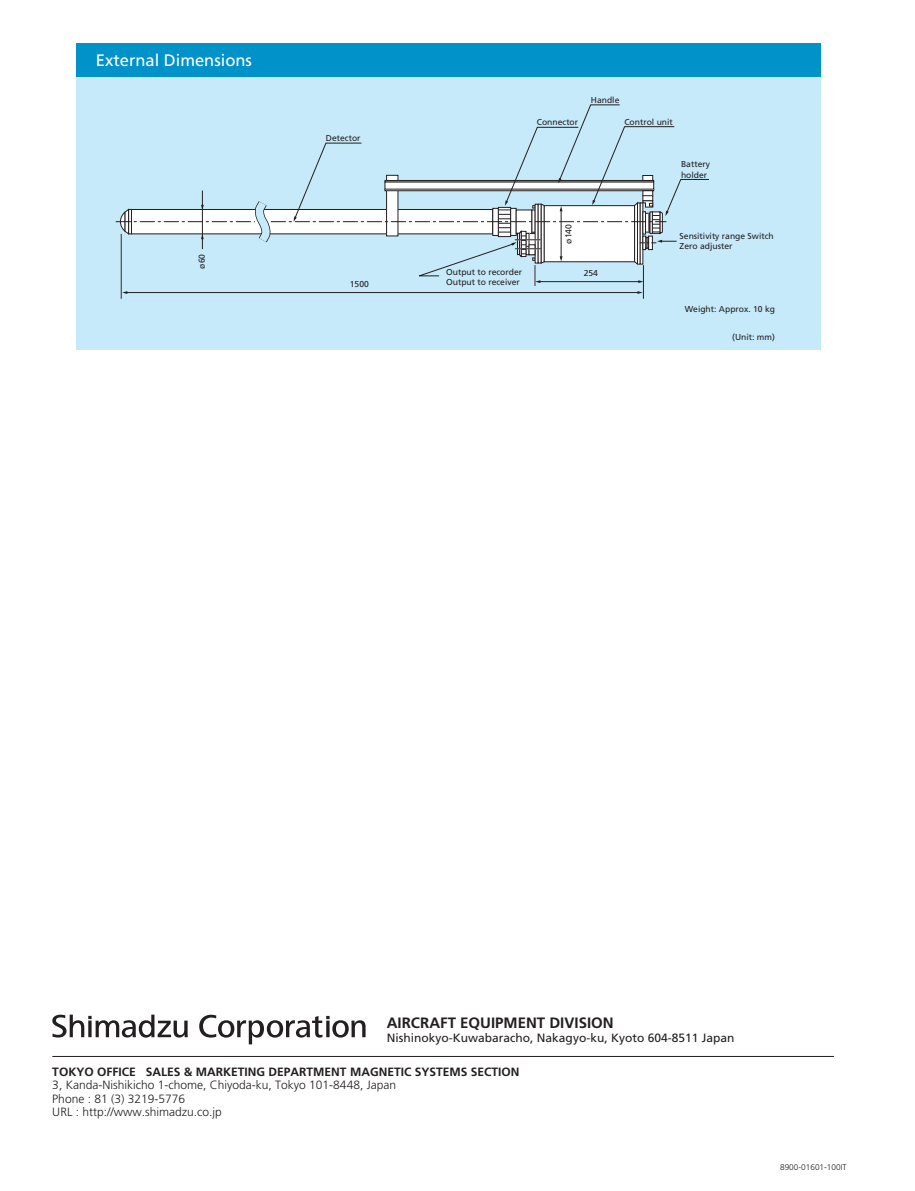
<style>
.page{position:relative;width:915px;height:1191px;background:#fff}
.page>*{position:absolute;margin:0;border:0;box-sizing:border-box;transform-origin:0 0}
.t1{font:16.65px "Frutiger";color:#fff}
.t2{font:700 15px "Frutiger";color:#231f20}
.t3{font:300 12px/13.5px "Frutiger";color:#231f20}
.t4{font:700 12px "Frutiger";color:#231f20}
.t5{font:12px "Frutiger";color:#231f20}
.t6{font:8.55px/10.2px "Frutiger";color:#231f20}
.t7{font:300 8.25px "Frutiger";color:#231f20}
</style>
<div class="page">
<hr style="left:52px;top:1056px;width:781px;height:1px;background:#231f20">
<div style="left:76px;top:77px;width:744px;height:273px;background:#c6eafa"></div>
<div style="left:76px;top:43px;width:744px;height:34px;background:#0092c8"></div>
<hr style="left:643px;top:265px;width:1px;height:34px;background:#231f20">
<hr style="left:121px;top:234px;width:1px;height:65px;background:#231f20">
<svg style="left:116px;top:104px;width:593px;height:190px"></svg>
<svg style="left:52px;top:1014px;width:313px;height:30px"></svg>
<h1 class="t1" style="left:96px;top:51px;width:157px">External Dimensions</h1>
<p class="t6" style="left:196px;top:269px;width:16px;rotate:-90deg">ø60</p>
<p class="t6" style="left:326px;top:133px;width:36px">Detector</p>
<p class="t6" style="left:350px;top:279px;width:21px">1500</p>
<p class="t6" style="left:536px;top:117px;width:43px">Connector</p>
<p class="t6" style="left:590px;top:95px;width:30px">Handle</p>
<p class="t6" style="left:624px;top:116px;width:50px">Control unit</p>
<p class="t6" style="left:680px;top:159px;width:30px">Battery holder</p>
<p class="t6" style="left:446px;top:266px;width:77px">Output to recorder<br>Output to receiver</p>
<p class="t6" style="left:563px;top:244px;width:21px;rotate:-90deg">ø140</p>
<p class="t6" style="left:583px;top:268px;width:16px">254</p>
<p class="t6" style="left:679px;top:231px;width:96px">Sensitivity range Switch<br>Zero adjuster</p>
<p class="t6" style="left:684px;top:304px;width:92px">Weight: Approx. 10 kg</p>
<p class="t6" style="left:732px;top:332px;width:44px">(Unit: mm)</p>
<h2 class="t2" style="left:386px;top:1014px;width:228px">AIRCRAFT EQUIPMENT DIVISION</h2>
<h3 class="t5" style="left:386px;top:1030px;width:349px">Nishinokyo-Kuwabaracho, Nakagyo-ku, Kyoto 604-8511 Japan</h3>
<h3 class="t4" style="left:52px;top:1064px;width:468px">TOKYO OFFICE SALES &amp; MARKETING DEPARTMENT MAGNETIC SYSTEMS SECTION</h3>
<h3 class="t3" style="left:52px;top:1078px;width:345px">3, Kanda-Nishikicho 1-chome, Chiyoda-ku, Tokyo 101-8448, Japan<br>Phone : 81 (3) 3219-5776<br>URL : http://www.shimadzu.co.jp</h3>
<p class="t7" style="left:779px;top:1162px;width:68px">8900-01601-100IT</p>
</div>
